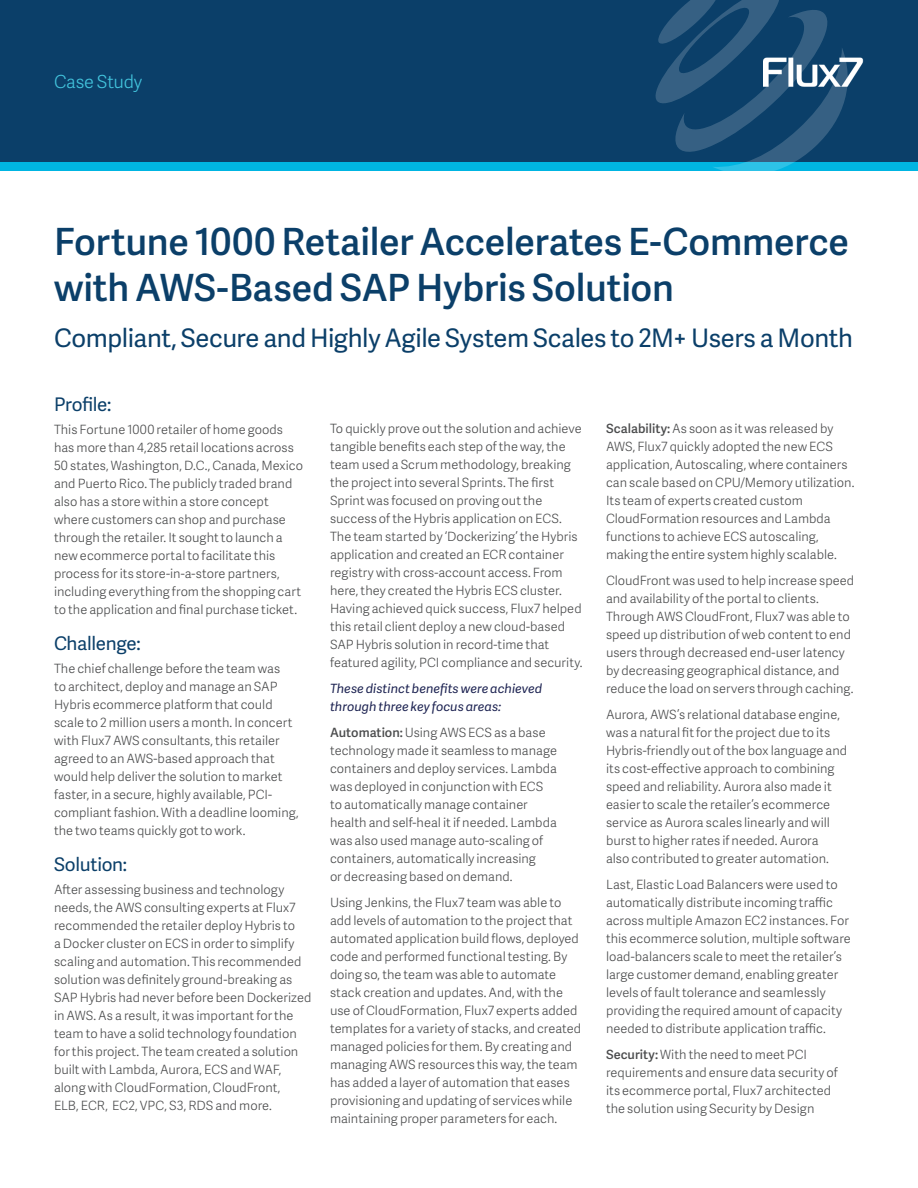
<style>
.page{position:relative;width:918px;height:1188px;background:#fff}
.page>*{position:absolute;margin:0;border:0;box-sizing:border-box;transform-origin:0 0}
.subhead{font:600 37.5px/46.8px "Adelle Sans";letter-spacing:-.005em;color:#0b3f69}
.subhead-2{font:25.5px "Adelle Sans";letter-spacing:-.015em;color:#0b3f69}
.subhead-3{font:18.75px "Adelle Sans";letter-spacing:-.015em;color:#0b3f69}
.product_title{font:300 18px "Adelle Sans";letter-spacing:-.01em;color:#42c3dc}
.body_large{font:300 12.75px/18px "Adelle Sans";color:#4b4c4d}
.body_large-2{font:italic 12.75px/18px "Adelle Sans";color:#1c2251}
.s1{font-weight:600}
</style>
<div class="page">
<div style="left:0;top:0;width:918px;height:162px;background:#0b3f69"></div>
<div style="left:210px;top:162px;width:93px;height:9px;background:#00b5e2"></div>
<div style="left:7px;top:162px;width:62px;height:9px;background:#00b5e2"></div>
<div style="left:0;top:162px;width:21px;height:9px;background:#00b5e2"></div>
<div style="left:63px;top:162px;width:16px;height:9px;background:#00b5e2"></div>
<div style="left:275px;top:162px;width:93px;height:9px;background:#00b5e2"></div>
<div style="left:387px;top:162px;width:94px;height:9px;background:#00b5e2"></div>
<div style="left:539px;top:162px;width:93px;height:9px;background:#00b5e2"></div>
<div style="left:838px;top:162px;width:80px;height:9px;background:#00b5e2"></div>
<div style="left:609px;top:162px;width:74px;height:9px;background:#00b5e2"></div>
<div style="left:79px;top:162px;width:20px;height:9px;background:#00b5e2"></div>
<div style="left:98px;top:162px;width:115px;height:9px;background:#00b5e2"></div>
<div style="left:473px;top:162px;width:43px;height:9px;background:#00b5e2"></div>
<div style="left:356px;top:162px;width:94px;height:9px;background:#00b5e2"></div>
<div style="left:516px;top:162px;width:25px;height:9px;background:#00b5e2"></div>
<svg style="left:655px;top:0;width:192px;height:171px"></svg>
<img style="left:764px;top:54px;width:100px;height:37px">
<p class="product_title" style="left:54px;top:69px;width:90px">Case Study</p>
<p class="subhead" style="left:54px;top:216px;width:797px">Fortune 1000 Retailer Accelerates E-Commerce with AWS-Based SAP Hybris Solution</p>
<p class="subhead-2" style="left:54px;top:320px;width:801px">Compliant, Secure and Highly Agile System Scales to 2M+ Users a Month</p>
<p class="subhead-3" style="left:54px;top:391px;width:59px">Profile:</p>
<p class="body_large" style="left:54px;top:420px;width:251px">This Fortune 1000 retailer of home goods has more than 4,285 retail locations across 50 states, Washington, D.C., Canada, Mexico and Puerto Rico. The publicly traded brand also has a store within a store concept where customers can shop and purchase through the retailer. It sought to launch a new ecommerce portal to facilitate this process for its store-in-a-store partners, including everything from the shopping cart to the application and final purchase ticket.</p>
<p class="subhead-3" style="left:54px;top:630px;width:88px">Challenge:</p>
<p class="body_large" style="left:54px;top:659px;width:246px">The chief challenge before the team was<br>to architect, deploy and manage an SAP Hybris ecommerce platform that could scale to 2 million users a month. In concert with Flux7 AWS consultants, this retailer agreed to an AWS-based approach that would help deliver the solution to market faster, in a secure, highly available, PCI&shy;compliant fashion. With a deadline looming, the two teams quickly got to work.</p>
<p class="subhead-3" style="left:54px;top:851px;width:75px">Solution:</p>
<p class="body_large" style="left:54px;top:880px;width:259px">After assessing business and technology needs, the AWS consulting experts at Flux7 recommended the retailer deploy Hybris to<br>a Docker cluster on ECS in order to simplify scaling and automation. This recommended solution was definitely ground-breaking as SAP Hybris had never before been Dockerized in AWS. As a result, it was important for the team to have a solid technology foundation for this project. The team created a solution built with Lambda, Aurora, ECS and WAF, along with CloudFormation, CloudFront,<br>ELB, ECR, EC2, VPC, S3, RDS and more.</p>
<p class="body_large" style="left:330px;top:419px;width:254px">To quickly prove out the solution and achieve tangible benefits each step of the way, the team used a Scrum methodology, breaking the project into several Sprints. The first Sprint was focused on proving out the success of the Hybris application on ECS.<br>The team started by ‘Dockerizing’ the Hybris application and created an ECR container registry with cross-account access. From here, they created the Hybris ECS cluster.<br>Having achieved quick success, Flux7 helped this retail client deploy a new cloud-based SAP Hybris solution in record-time that featured agility, PCI compliance and security.</p>
<p class="body_large-2" style="left:330px;top:679px;width:214px">These distinct benefits were achieved through three key focus areas:</p>
<p class="body_large" style="left:330px;top:723px;width:229px"><span class="s1">Automation:</span> Using AWS ECS as a base technology made it seamless to manage containers and deploy services. Lambda was deployed in conjunction with ECS to automatically manage container health and self-heal it if needed. Lambda was also used manage auto-scaling of containers, automatically increasing<br>or decreasing based on demand.</p>
<p class="body_large" style="left:330px;top:893px;width:253px">Using Jenkins, the Flux7 team was able to add levels of automation to the project that automated application build flows, deployed code and performed functional testing. By doing so, the team was able to automate stack creation and updates. And, with the use of CloudFormation, Flux7 experts added templates for a variety of stacks, and created managed policies for them. By creating and managing AWS resources this way, the team has added a layer of automation that eases provisioning and updating of services while maintaining proper parameters for each.</p>
<p class="body_large" style="left:606px;top:419px;width:250px"><span class="s1">Scalability:</span> As soon as it was released by AWS, Flux7 quickly adopted the new ECS application, Autoscaling, where containers can scale based on CPU/Memory utilization.<br>Its team of experts created custom CloudFormation resources and Lambda functions to achieve ECS autoscaling, making the entire system highly scalable.</p>
<p class="body_large" style="left:606px;top:571px;width:250px">CloudFront was used to help increase speed and availability of the portal to clients.<br>Through AWS CloudFront, Flux7 was able to speed up distribution of web content to end users through decreased end-user latency by decreasing geographical distance, and reduce the load on servers through caching.</p>
<p class="body_large" style="left:606px;top:705px;width:243px">Aurora, AWS’s relational database engine, was a natural fit for the project due to its Hybris-friendly out of the box language and its cost-effective approach to combining speed and reliability. Aurora also made it easier to scale the retailer’s ecommerce service as Aurora scales linearly and will burst to higher rates if needed. Aurora<br>also contributed to greater automation.</p>
<p class="body_large" style="left:606px;top:875px;width:246px">Last, Elastic Load Balancers were used to automatically distribute incoming traffic across multiple Amazon EC2 instances. For this ecommerce solution, multiple software load-balancers scale to meet the retailer’s large customer demand, enabling greater levels of fault tolerance and seamlessly providing the required amount of capacity needed to distribute application traffic.</p>
<p class="body_large" style="left:606px;top:1045px;width:233px"><span class="s1">Security:</span> With the need to meet PCI requirements and ensure data security of its ecommerce portal, Flux7 architected the solution using Security by Design</p>
</div>
